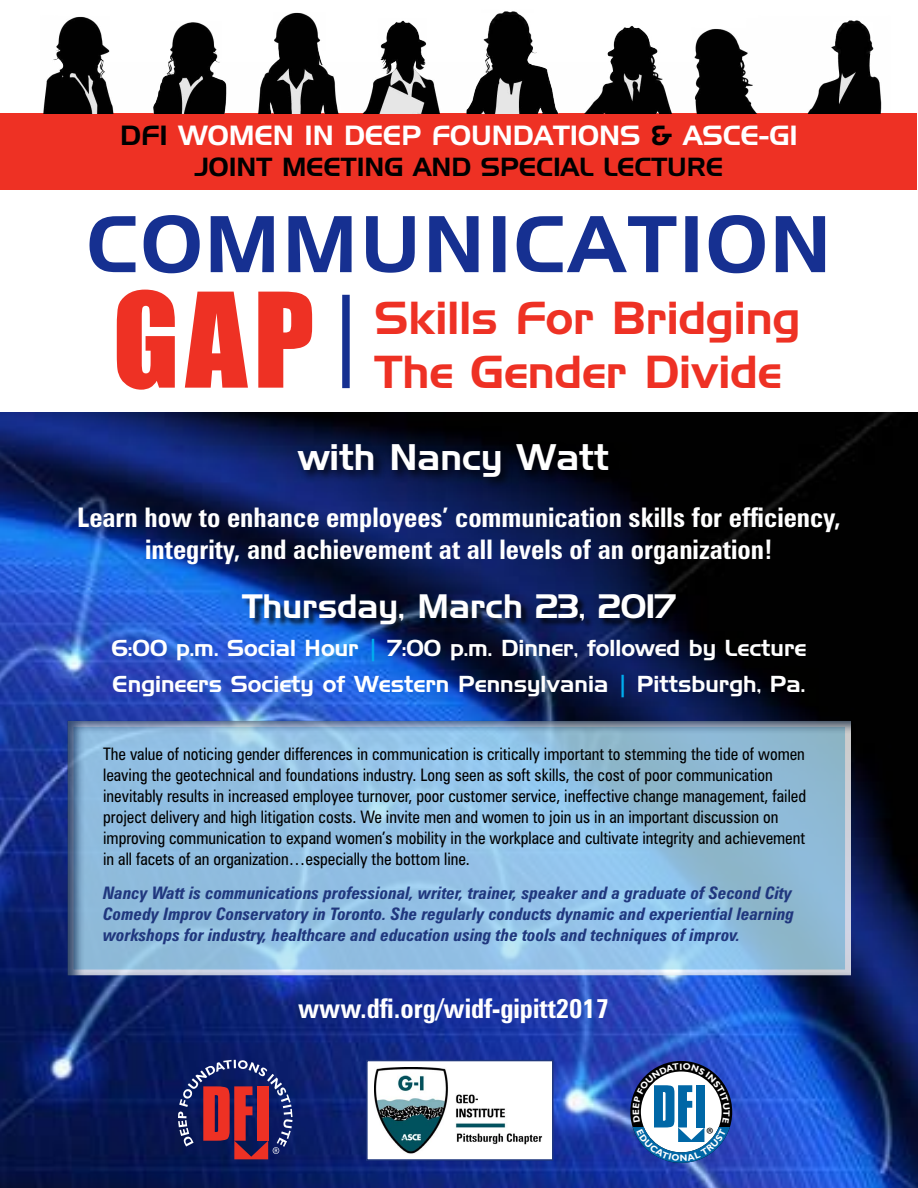
<style>
.page{position:relative;width:918px;height:1188px;background:#fff}
.page>*{position:absolute;margin:0;border:0;box-sizing:border-box;transform-origin:0 0}
.t1{font:121.5px "Impact";color:#ee3124}
.t2{font:78px "Handel Gothic";letter-spacing:.04em;color:#163091}
.t3{font:700 52.05px "Compacta BT";color:#0067a6}
.t4{font:45px/54px "Handel Gothic";color:#ee3124}
.t5{font:36px "Handel Gothic";color:#fff}
.t6{font:33px "Handel Gothic";color:#fff}
.t7{font:700 condensed 27px/32.4px "Zurich BT";color:#fff;text-align:center}
.t8{font:27px "Handel Gothic";color:#fff}
.t9{font:25.5px "Handel Gothic";color:#000}
.t10{font:22.5px "Handel Gothic";color:#fff}
.t11{font:18px "Myriad Pro";color:#000}
.t12{font:condensed 17.25px/21px "Zurich BT";color:#000;scale:.96 1}
.t13{font:italic 700 condensed 17.25px/21px "Zurich BT";color:#20377e}
.s1{color:#000}
.s2{color:#00aeef}
</style>
<div class="page">
<img style="left:0;top:413px;width:918px;height:775px">
<div style="left:296px;top:441px;width:325px;height:49px;background:#000;opacity:.75"></div>
<div style="left:243px;top:594px;width:442px;height:40px;background:#000;opacity:.75"></div>
<div style="left:1px;top:114px;width:916px;height:76px;background:#ee3124"></div>
<div style="left:54px;top:711px;width:810px;height:265px;background:#001d3d;opacity:.75"></div>
<svg style="left:178px;top:1060px;width:115px;height:99px;background:#57315b"></svg>
<img style="left:25px;top:11px;width:873px;height:103px">
<div style="left:367px;top:1061px;width:186px;height:99px;background:#fff"></div>
<img style="left:375px;top:1068px;width:168px;height:86px">
<div style="left:366px;top:1060px;width:188px;height:101px;border:2px solid #20377e"></div>
<div style="left:342px;top:295px;width:8px;height:93px;background:#163091"></div>
<svg style="left:630px;top:1061px;width:102px;height:102px"></svg>
<h3 class="t8" style="left:120px;top:123px;width:679px"><span class="s1">DFI</span> WOMEN IN DEEP FOUNDATIONS <span class="s1">&amp;</span> ASCE-GI</h3>
<h3 class="t9" style="left:195px;top:155px;width:530px">JOINT MEETING AND SPECIAL LECTURE</h3>
<h2 class="t2" style="left:87px;top:208px;width:745px">COMMUNICATION</h2>
<h1 class="t1" style="left:113px;top:246px;width:203px">GAP</h1>
<h3 class="t4" style="left:375px;top:294px;width:427px">Skills For Bridging<br>The Gender Divide</h3>
<h3 class="t5" style="left:298px;top:440px;width:313px">with Nancy Watt</h3>
<h3 class="t7" style="left:77px;top:501px;width:765px">Learn how to enhance employees’ communication skills for efficiency, integrity, and achievement at all levels of an organization!</h3>
<h3 class="t6" style="left:242px;top:591px;width:435px">Thursday, March 23, 2017</h3>
<h3 class="t10" style="left:112px;top:637px;width:697px">6:00 p.m. Social Hour <span class="s2">|</span> 7:00 p.m. Dinner, followed by Lecture</h3>
<h3 class="t10" style="left:113px;top:673px;width:694px">Engineers Society of Western Pennsylvania <span class="s2">|</span> Pittsburgh, Pa.</h3>
<p class="t12" style="left:103px;top:743px;width:734px">The value of noticing gender differences in communication is critically important to stemming the tide of women leaving the geotechnical and foundations industry. Long seen as soft skills, the cost of poor communication inevitably results in increased employee turnover, poor customer service, ineffective change management, failed project delivery and high litigation costs. We invite men and women to join us in an important discussion on improving communication to expand women’s mobility in the workplace and cultivate integrity and achievement in all facets of an organization…especially the bottom line.</p>
<p class="t13" style="left:103px;top:883px;width:693px">Nancy Watt is communications professional, writer, trainer, speaker and a graduate of Second City<br>Comedy Improv Conservatory in Toronto. She regularly conducts dynamic and experiential learning workshops for industry, healthcare and education using the tools and techniques of improv.</p>
<h3 class="t7" style="left:298px;top:992px;width:312px">www.dfi.org/widf-gipitt2017</h3>
<h3 class="t3" style="left:652px;top:1075px;width:56px">DFI</h3>
<p class="t11" style="left:706px;top:1123px;width:9px">®</p>
</div>
